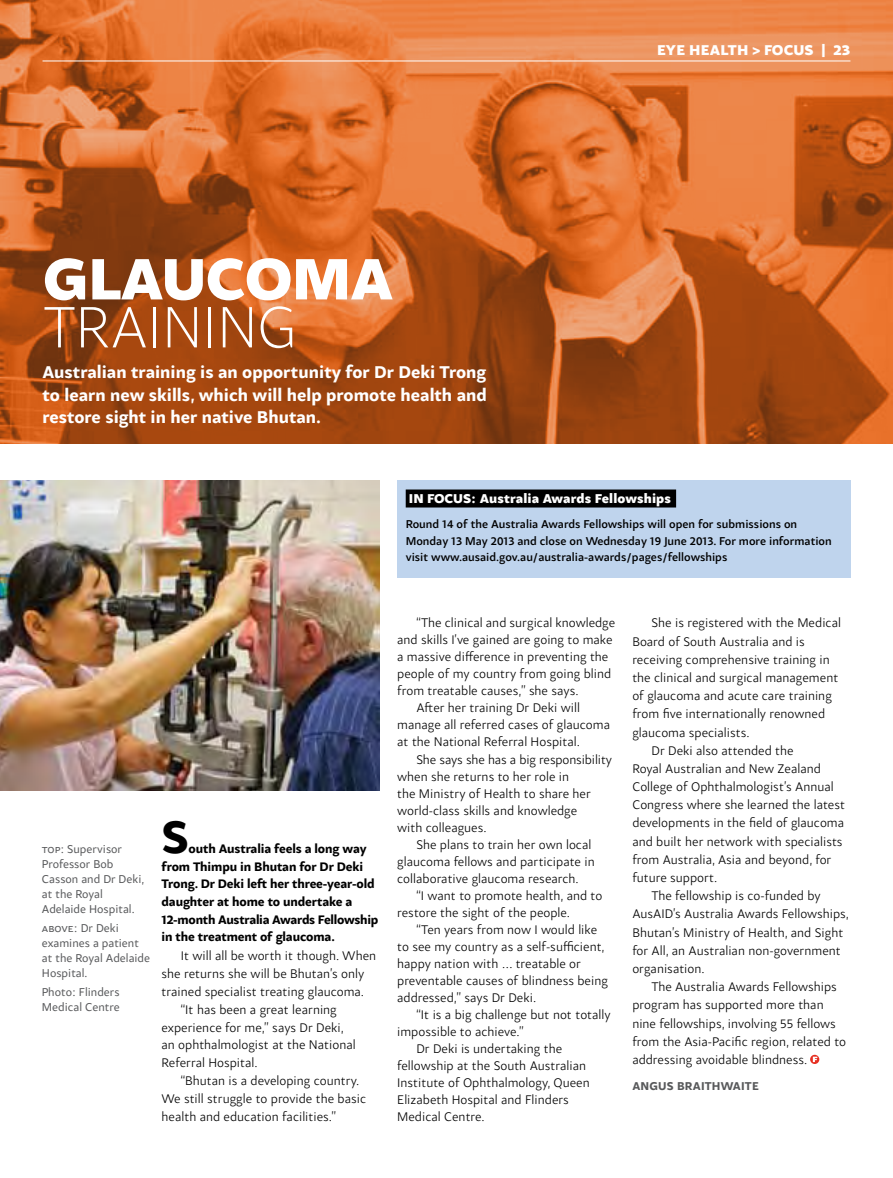
<style>
.page{position:relative;width:893px;height:1178px;background:#fff}
.page>*{position:absolute;margin:0;border:0;box-sizing:border-box;transform-origin:0 0}
.t1{font:900 61.5px "Samo Sans Pro";color:#fff}
.t2{font:100 61.5px "Samo Sans Pro";color:#fff}
.t3{font:700 48px "Samo Sans Pro";color:#000}
.t4{font:700 18px/22.5px "Samo Sans Pro";color:#fff;text-align:justify}
.t5{font:900 15px "Samo Sans Pro";color:#fff}
.t6{font:900 13.5px "Samo Sans Pro";letter-spacing:.01em;color:#fff}
.t7{font:300 13.2px/18.1px "Samo Sans Pro";color:#000}
.t8{font:700 13.05px/17.5px "Samo Sans Pro";letter-spacing:-.01em;color:#000}
.t9{font:500 12px/16.5px "Samo Sans Pro";color:#000}
.t10{font:12px/15px "Samo Sans Pro";color:#58595b}
.t11{font:700 12px "Samo Sans Pro";letter-spacing:.015em;color:#58595b}
</style>
<div class="page">
<img style="left:0;top:0;width:893px;height:444px">
<img style="left:0;top:480px;width:379px;height:310px">
<div style="left:397px;top:480px;width:453px;height:98px;background:#bfd4ed"></div>
<div style="left:406px;top:489px;width:270px;height:18px;background:#000"></div>
<hr style="left:43px;top:61px;width:807px;height:1px;background:#fff">
<svg style="left:810px;top:1055px;width:9px;height:9px"></svg>
<svg style="left:813px;top:1057px;width:4px;height:5px"></svg>
<h1 class="t1" style="left:43px;top:240px;width:90px">Glaucoma</h1>
<h1 class="t2" style="left:43px;top:290px;width:131px">TRAININ</h1>
<h1 class="t2" style="left:257px;top:290px;width:42px">G</h1>
<h3 class="t4" style="left:43px;top:361px;width:446px">Australian training is an opportunity for Dr Deki Trong to learn new skills, which will help promote health and restore sight in her native Bhutan.</h3>
<p class="t5" style="left:657px;top:40px;width:195px">EYE HEALTH &gt; FOCUS | 23</p>
<p class="t6" style="left:409px;top:490px;width:264px">IN FOCUS: Australia Awards Fellowships</p>
<p class="t9" style="left:406px;top:516px;width:428px">Round 14 of the Australia Awards Fellowships will open for submissions on<br>Monday 13 May 2013 and close on Wednesday 19 June 2013. For more information visit www.ausaid.gov.au/australia-awards/pages/fellowships</p>
<p class="t10" style="left:42px;top:841px;width:104px">Top: Supervisor<br>Professor Bob<br>Casson and Dr Deki, at the Royal<br>Adelaide Hospital.</p>
<p class="t10" style="left:42px;top:920px;width:110px">above: Dr Deki examines a patient at the Royal Adelaide<br>Hospital.</p>
<p class="t10" style="left:42px;top:985px;width:79px">Photo: Flinders<br>Medical Centre</p>
<h2 class="t3" style="left:162px;top:807px;width:29px">S</h2>
<p class="t8" style="left:162px;top:840px;width:218px;text-indent:27px">outh Australia feels a long way from Thimpu in Bhutan for Dr Deki Trong. Dr Deki left her three-year-old daughter at home to undertake a 12-month Australia Awards Fellowship in the treatment of glaucoma.</p>
<p class="t7" style="left:181px;top:946px;width:197px">It will all be worth it though. When</p>
<p class="t7" style="left:162px;top:964px;width:204px">she returns she will be Bhutan’s only</p>
<p class="t7" style="left:162px;top:982px;width:204px">trained specialist treating glaucoma.</p>
<p class="t7" style="left:181px;top:1000px;width:158px">“It has been a great learning</p>
<p class="t7" style="left:162px;top:1018px;width:184px">experience for me,” says Dr Deki,</p>
<p class="t7" style="left:162px;top:1036px;width:196px">an ophthalmologist at the National</p>
<p class="t7" style="left:162px;top:1054px;width:98px">Referral Hospital.</p>
<p class="t7" style="left:181px;top:1072px;width:180px">“Bhutan is a developing country.</p>
<p class="t7" style="left:162px;top:1090px;width:206px">We still struggle to provide the basic</p>
<p class="t7" style="left:162px;top:1108px;width:176px">health and education facilities.”</p>
<p class="t7" style="left:416px;top:614px;width:200px">“The clinical and surgical knowledge</p>
<p class="t7" style="left:397px;top:631px;width:217px">and skills I’ve gained are going to make</p>
<p class="t7" style="left:397px;top:648px;width:213px">a massive difference in preventing the</p>
<p class="t7" style="left:397px;top:665px;width:215px">people of my country from going blind</p>
<p class="t7" style="left:397px;top:682px;width:183px">from treatable causes,” she says.</p>
<p class="t7" style="left:416px;top:699px;width:165px">After her training Dr Deki will</p>
<p class="t7" style="left:397px;top:716px;width:214px">manage all referred cases of glaucoma</p>
<p class="t7" style="left:397px;top:733px;width:184px">at the National Referral Hospital.</p>
<p class="t7" style="left:416px;top:750px;width:197px">She says she has a big responsibility</p>
<p class="t7" style="left:397px;top:767px;width:173px">when she returns to her role in</p>
<p class="t7" style="left:397px;top:784px;width:195px">the M inistry of Health to share her</p>
<p class="t7" style="left:397px;top:801px;width:182px">world-class skills and knowledge</p>
<p class="t7" style="left:397px;top:818px;width:91px">with colleagues.</p>
<p class="t7" style="left:416px;top:835px;width:177px">She plans to train her own local</p>
<p class="t7" style="left:397px;top:852px;width:199px">glaucoma fellows and participate in</p>
<p class="t7" style="left:397px;top:869px;width:183px">collaborative glaucoma research.</p>
<p class="t7" style="left:416px;top:886px;width:188px">“I want to promote health, and to</p>
<p class="t7" style="left:397px;top:903px;width:174px">restore the sight of the people.</p>
<p class="t7" style="left:416px;top:920px;width:182px">“Ten years from now I would like</p>
<p class="t7" style="left:397px;top:937px;width:209px">to see my country as a self-sufficient,</p>
<p class="t7" style="left:397px;top:954px;width:185px">happy nation with … treatable or</p>
<p class="t7" style="left:397px;top:971px;width:212px">preventable causes of blindness being</p>
<p class="t7" style="left:397px;top:988px;width:141px">addressed,” says Dr Deki.</p>
<p class="t7" style="left:416px;top:1005px;width:196px">“It is a big challenge but not totally</p>
<p class="t7" style="left:397px;top:1022px;width:128px">impossible to achieve.”</p>
<p class="t7" style="left:416px;top:1040px;width:147px">Dr Deki is undertaking the</p>
<p class="t7" style="left:397px;top:1057px;width:190px">fellowship at the South Australian</p>
<p class="t7" style="left:397px;top:1074px;width:194px">I nstitute of Ophthalmology, Queen</p>
<p class="t7" style="left:397px;top:1091px;width:173px">Elizabeth Hospital and Flinders</p>
<p class="t7" style="left:397px;top:1108px;width:89px">Medical Centre.</p>
<p class="t7" style="left:651px;top:614px;width:191px">She is registered with the Medical</p>
<p class="t7" style="left:632px;top:632px;width:174px">Board of South Australia and is</p>
<p class="t7" style="left:632px;top:650px;width:199px">receiving comprehensive training in</p>
<p class="t7" style="left:632px;top:668px;width:207px">the clinical and surgical management</p>
<p class="t7" style="left:632px;top:687px;width:201px">of glaucoma and acute care training</p>
<p class="t7" style="left:632px;top:705px;width:194px">from five internationally renowned</p>
<p class="t7" style="left:632px;top:723px;width:119px">glaucoma specialists.</p>
<p class="t7" style="left:651px;top:741px;width:144px">Dr Deki also attended the</p>
<p class="t7" style="left:632px;top:759px;width:190px">Royal Australian and New Zealand</p>
<p class="t7" style="left:632px;top:778px;width:203px">College of Ophthalmologist’s Annual</p>
<p class="t7" style="left:632px;top:796px;width:214px">Congress where she learned the latest</p>
<p class="t7" style="left:632px;top:814px;width:213px">developments in the field of glaucoma</p>
<p class="t7" style="left:632px;top:832px;width:212px">and built her network with specialists</p>
<p class="t7" style="left:632px;top:850px;width:201px">from Australia, Asia and beyond, for</p>
<p class="t7" style="left:632px;top:869px;width:86px">future support.</p>
<p class="t7" style="left:651px;top:887px;width:171px">The fellowship is co-funded by</p>
<p class="t7" style="left:632px;top:905px;width:26px">AusAID</p>
<p class="t7" style="left:632px;top:905px;width:218px;text-indent:41px">’s Australia Awards Fellowships,<br>Bhutan’s M inistry of Health, and Sight for All, an Australian non-government organisation.</p>
<p class="t7" style="left:632px;top:978px;width:215px;text-indent:19px">The Australia Awards Fellowships program has supported more than nine fellowships, involving 55 fellows from the Asia-Pacific region, related to addressing avoidable blindness.</p>
<p class="t11" style="left:632px;top:1078px;width:26px">Angus</p>
<p class="t11" style="left:677px;top:1078px;width:76px">Braithwaite</p>
</div>
